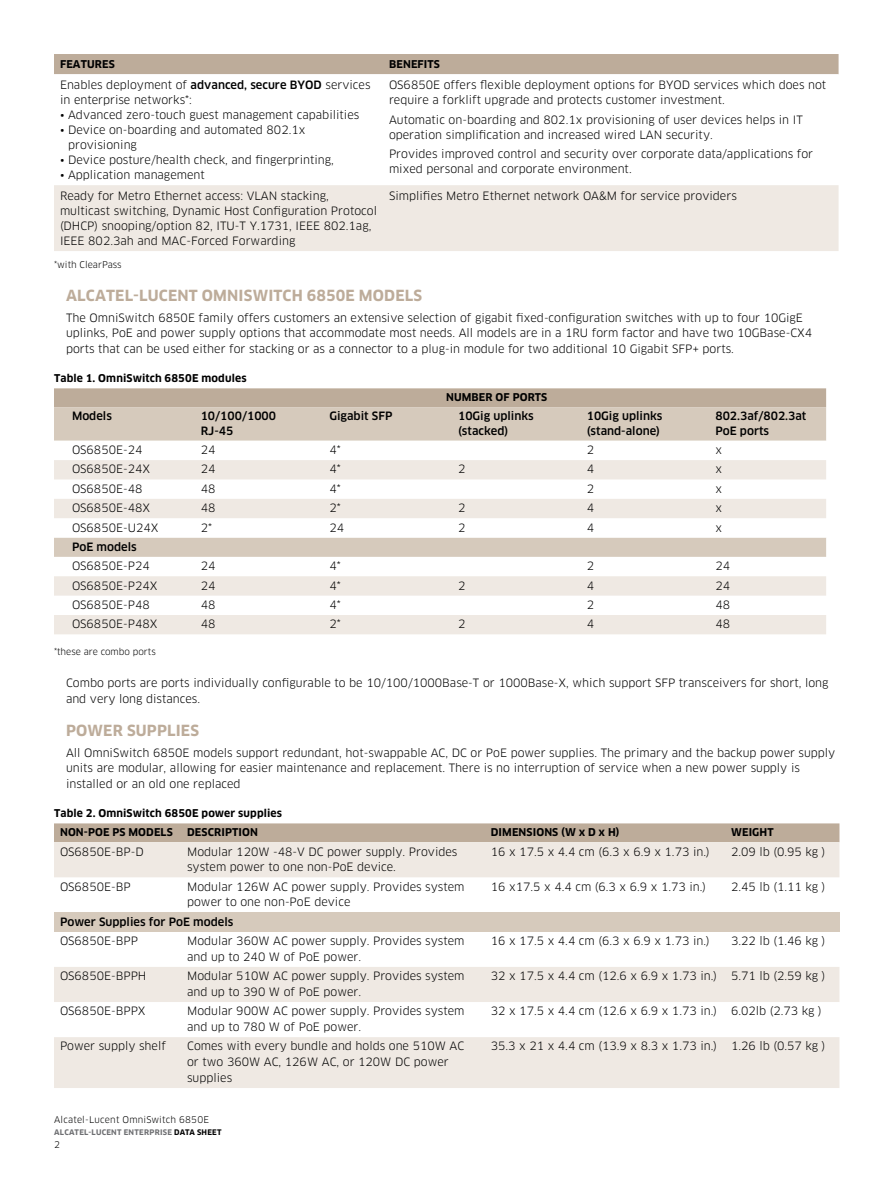
<style>
.page{position:relative;width:893px;height:1191px;background:#fff}
.page>*{position:absolute;margin:0;border:0;box-sizing:border-box;transform-origin:0 0}
.t1{font:700 15px "Clan OT";letter-spacing:.01em;color:#bdac9a}
.t2{font:11.25px/15.8px "Clan OT";color:#000}
.t3{font:500 11.25px/14.2px "Clan OT";color:#000}
.t4{font:700 10.5px/18.8px "Clan OT";letter-spacing:.01em;color:#000}
.t5{font:9px "Clan OT";color:#000}
.t6{font:9px "Clan OT";letter-spacing:.02em;color:#000}
.t7{font:700 7.5px "Clan OT";letter-spacing:.04em;color:#6d6e71}
.s1{font-weight:500}
.s2{color:#000}
</style>
<div class="page">
<div style="left:54px;top:54px;width:784px;height:20px;background:#bdac9a"></div>
<div style="left:54px;top:185px;width:784px;height:66px;background:#efe9e3"></div>
<div style="left:54px;top:388px;width:772px;height:19px;background:#bdac9a"></div>
<div style="left:54px;top:407px;width:772px;height:34px;background:#d6cabc"></div>
<svg style="left:54px;top:460px;width:772px;height:174px"></svg>
<div style="left:54px;top:823px;width:785px;height:19px;background:#bdac9a"></div>
<svg style="left:54px;top:842px;width:785px;height:246px;fill:#efe9e3"></svg>
<div style="left:54px;top:912px;width:785px;height:19px;background:#d6cabc"></div>
<p class="t4" style="left:60px;top:55px;width:56px">FEATU RES</p>
<p class="t4" style="left:389px;top:55px;width:16px">BENE</p>
<p class="t4" style="left:418px;top:55px;width:24px">FITS</p>
<p class="t2" style="left:60px;top:77px;width:312px;line-height:15px">Enables deployment of <span class="s1">advanced, secure BYOD</span> services in enterprise networks*:</p>
<p class="t2" style="left:60px;top:107px;width:301px">• Advanced zero-touch guest management capabilities</p>
<p class="t2" style="left:68px;top:122px;width:239px;line-height:15px;text-indent:-8px">• Device on-boarding and automated 802.1x provisioning</p>
<p class="t2" style="left:60px;top:152px;width:275px">• Device posture/health check, and fingerprinting,</p>
<p class="t2" style="left:60px;top:167px;width:146px">• Application management</p>
<p class="t2" style="left:389px;top:77px;width:439px;line-height:15px">OS6850E offers flexible deployment options for BYOD services which does not require a forklift upgrade and protects customer investment.</p>
<p class="t2" style="left:389px;top:112px;width:415px;line-height:15px">Automatic on-boarding and 802.1x provisioning of user devices helps in IT operation simplification and increased wired LAN security.</p>
<p class="t2" style="left:389px;top:146px;width:426px;line-height:15px">Provides improved control and security over corporate data/applications for mixed personal and corporate environment.</p>
<p class="t2" style="left:60px;top:188px;width:319px;line-height:15px">Ready for Metro Ethernet access: VLAN stacking, multicast switching, Dynamic Host Configuration Protocol (DHCP) snooping/option 82, ITU-T Y.1731, IEEE 802.1ag, IEEE 802.3ah and MAC-Forced Forwarding</p>
<p class="t2" style="left:389px;top:188px;width:349px">Simplifies Metro Ethernet network OA&amp;M for service providers</p>
<p class="t5" style="left:54px;top:259px;width:69px">*with ClearPass</p>
<h1 class="t1" style="left:66px;top:287px;width:306px">ALCATEL-LUCENT OMNISWITCH 6850E MOD</h1>
<h1 class="t1" style="left:395px;top:287px;width:27px">ELS</h1>
<p class="t2" style="left:66px;top:309px;width:748px">The OmniSwitch 6850E family offers customers an extensive selection of gigabit fixed-configuration switches with up to four 10GigE uplinks, PoE and power supply options that accommodate most needs. All models are in a 1RU form factor and have two 10GBase-CX4 ports that can be used either for stacking or as a connector to a plug-in module for two additional 10 Gigabit SFP+ ports.</p>
<p class="t4" style="left:54px;top:369px;width:194px">TABLE 1. OMNISWITCH 6850E MODULES</p>
<p class="t4" style="left:446px;top:388px;width:102px">NUMBER OF PORTS</p>
<p class="t3" style="left:72px;top:409px;width:41px">Models</p>
<p class="t3" style="left:201px;top:409px;width:77px">10/100/1000<br>RJ-45</p>
<p class="t3" style="left:329px;top:409px;width:65px">Gigabit SFP</p>
<p class="t3" style="left:458px;top:409px;width:77px">10Gig uplinks (stacked)</p>
<p class="t3" style="left:587px;top:409px;width:77px">10Gig uplinks (stand-alone)</p>
<p class="t3" style="left:715px;top:409px;width:93px">802.3af/802.3at<br>PoE ports</p>
<p class="t2" style="left:72px;top:442px;width:72px">OS6850E-24</p>
<p class="t2" style="left:201px;top:442px;width:16px">24</p>
<p class="t2" style="left:329px;top:442px;width:13px">4*</p>
<p class="t2" style="left:587px;top:442px;width:9px">2</p>
<p class="t2" style="left:715px;top:442px;width:8px">x</p>
<p class="t2" style="left:72px;top:461px;width:80px">OS6850E-24X</p>
<p class="t2" style="left:201px;top:461px;width:16px">24</p>
<p class="t2" style="left:329px;top:461px;width:13px">4*</p>
<p class="t2" style="left:458px;top:461px;width:9px">2</p>
<p class="t2" style="left:587px;top:461px;width:9px">4</p>
<p class="t2" style="left:715px;top:461px;width:8px">x</p>
<p class="t2" style="left:72px;top:481px;width:72px">OS6850E-48</p>
<p class="t2" style="left:201px;top:481px;width:16px">48</p>
<p class="t2" style="left:329px;top:481px;width:13px">4*</p>
<p class="t2" style="left:587px;top:481px;width:9px">2</p>
<p class="t2" style="left:715px;top:481px;width:8px">x</p>
<p class="t2" style="left:72px;top:500px;width:80px">OS6850E-48X</p>
<p class="t2" style="left:201px;top:500px;width:16px">48</p>
<p class="t2" style="left:329px;top:500px;width:13px">2*</p>
<p class="t2" style="left:458px;top:500px;width:9px">2</p>
<p class="t2" style="left:587px;top:500px;width:9px">4</p>
<p class="t2" style="left:715px;top:500px;width:8px">x</p>
<p class="t2" style="left:72px;top:519px;width:88px">OS6850E-U24X</p>
<p class="t2" style="left:201px;top:519px;width:13px">2*</p>
<p class="t2" style="left:329px;top:519px;width:16px">24</p>
<p class="t2" style="left:458px;top:519px;width:9px">2</p>
<p class="t2" style="left:587px;top:519px;width:9px">4</p>
<p class="t2" style="left:715px;top:519px;width:8px">x</p>
<p class="t3" style="left:72px;top:540px;width:66px">PoE models</p>
<p class="t2" style="left:72px;top:558px;width:79px">OS6850E-P24</p>
<p class="t2" style="left:201px;top:558px;width:16px">24</p>
<p class="t2" style="left:329px;top:558px;width:13px">4*</p>
<p class="t2" style="left:587px;top:558px;width:9px">2</p>
<p class="t2" style="left:715px;top:558px;width:16px">24</p>
<p class="t2" style="left:72px;top:577px;width:87px">OS6850E-P24X</p>
<p class="t2" style="left:201px;top:577px;width:16px">24</p>
<p class="t2" style="left:329px;top:577px;width:13px">4*</p>
<p class="t2" style="left:458px;top:577px;width:9px">2</p>
<p class="t2" style="left:587px;top:577px;width:9px">4</p>
<p class="t2" style="left:715px;top:577px;width:16px">24</p>
<p class="t2" style="left:72px;top:597px;width:79px">OS6850E-P48</p>
<p class="t2" style="left:201px;top:597px;width:16px">48</p>
<p class="t2" style="left:329px;top:597px;width:13px">4*</p>
<p class="t2" style="left:587px;top:597px;width:9px">2</p>
<p class="t2" style="left:715px;top:597px;width:16px">48</p>
<p class="t2" style="left:72px;top:616px;width:87px">OS6850E-P48X</p>
<p class="t2" style="left:201px;top:616px;width:16px">48</p>
<p class="t2" style="left:329px;top:616px;width:13px">2*</p>
<p class="t2" style="left:458px;top:616px;width:9px">2</p>
<p class="t2" style="left:587px;top:616px;width:9px">4</p>
<p class="t2" style="left:715px;top:616px;width:16px">48</p>
<p class="t5" style="left:54px;top:646px;width:103px">*these are combo ports</p>
<p class="t2" style="left:66px;top:675px;width:764px">Combo ports are ports individually configurable to be 10/100/1000Base-T or 1000Base-X, which support SFP transceivers for short, long and very long distances.</p>
<h1 class="t1" style="left:66px;top:722px;width:133px">POWER SUPPLIES</h1>
<p class="t2" style="left:66px;top:744px;width:771px">All OmniSwitch 6850E models support redundant, hot-swappable AC, DC or PoE power supplies. The primary and the backup power supply units are modular, allowing for easier maintenance and replacement. There is no interruption of service when a new power supply is installed or an old one replaced</p>
<p class="t4" style="left:60px;top:804px;width:223px;text-indent:-6px">TABLE 2. OMNISWITCH 6850E POWER SUPPLIES<br>NON-POE PS MODELS</p>
<p class="t4" style="left:187px;top:823px;width:40px">DESCRIPTI</p>
<p class="t4" style="left:242px;top:823px;width:16px">ON</p>
<p class="t4" style="left:491px;top:823px;width:16px">DIMEN</p>
<p class="t4" style="left:527px;top:823px;width:95px">SIONS (W X D X H)</p>
<p class="t4" style="left:731px;top:823px;width:8px">WEI</p>
<p class="t4" style="left:752px;top:823px;width:15px">GHT</p>
<p class="t2" style="left:60px;top:843px;width:85px">OS6850E-BP-D</p>
<p class="t2" style="left:187px;top:843px;width:272px">Modular 120W -48-V DC power supply. Provides system power to one non-PoE device.</p>
<p class="t2" style="left:491px;top:843px;width:220px">16 x 17.5 x 4.4 cm (6.3 x 6.9 x 1.73 in.)</p>
<p class="t2" style="left:731px;top:843px;width:96px">2.09 lb (0.95 kg )</p>
<p class="t2" style="left:60px;top:878px;width:72px">OS6850E-BP</p>
<p class="t2" style="left:187px;top:878px;width:279px">Modular 126W AC power supply. Provides system power to one non-PoE device</p>
<p class="t2" style="left:491px;top:878px;width:217px">16 x17.5 x 4.4 cm (6.3 x 6.9 x 1.73 in.)</p>
<p class="t2" style="left:731px;top:878px;width:96px">2.45 lb (1.11 kg )</p>
<p class="t3" style="left:60px;top:914px;width:175px">Power Supplies for PoE models</p>
<p class="t2" style="left:60px;top:933px;width:79px">OS6850E-BPP</p>
<p class="t2" style="left:187px;top:933px;width:279px">Modular 360W AC power supply. Provides system and up to 240 W of PoE power.</p>
<p class="t2" style="left:491px;top:933px;width:220px">16 x 17.5 x 4.4 cm (6.3 x 6.9 x 1.73 in.)</p>
<p class="t2" style="left:731px;top:933px;width:96px">3.22 lb (1.46 kg )</p>
<p class="t2" style="left:60px;top:968px;width:88px">OS6850E-BPPH</p>
<p class="t2" style="left:187px;top:968px;width:279px">Modular 510W AC power supply. Provides system and up to 390 W of PoE power.</p>
<p class="t2" style="left:491px;top:968px;width:336px">32 x 17.5 x 4.4 cm (12.6 x 6.9 x 1.73 in.) 5.71 lb (2.59 kg )</p>
<p class="t2" style="left:60px;top:1003px;width:87px">OS6850E-BPPX</p>
<p class="t2" style="left:187px;top:1003px;width:279px">Modular 900W AC power supply. Provides system and up to 780 W of PoE power.</p>
<p class="t2" style="left:491px;top:1003px;width:332px">32 x 17.5 x 4.4 cm (12.6 x 6.9 x 1.73 in.) 6.02lb (2.73 kg )</p>
<p class="t2" style="left:60px;top:1038px;width:107px">Power supply shelf</p>
<p class="t2" style="left:187px;top:1038px;width:279px">Comes with every bundle and holds one 510W AC or two 360W AC, 126W AC, or 120W DC power supplies</p>
<p class="t2" style="left:491px;top:1038px;width:336px">35.3 x 21 x 4.4 cm (13.9 x 8.3 x 1.73 in.) 1.26 lb (0.57 kg )</p>
<p class="t6" style="left:54px;top:1114px;width:157px">Alcatel-Lucent OmniSwitch 6850E</p>
<p class="t7" style="left:54px;top:1127px;width:169px">ALCATEL-LUCENT ENTERPRISE <span class="s2">DATA SHEET</span></p>
<p class="t5" style="left:54px;top:1139px;width:7px">2</p>
</div>
